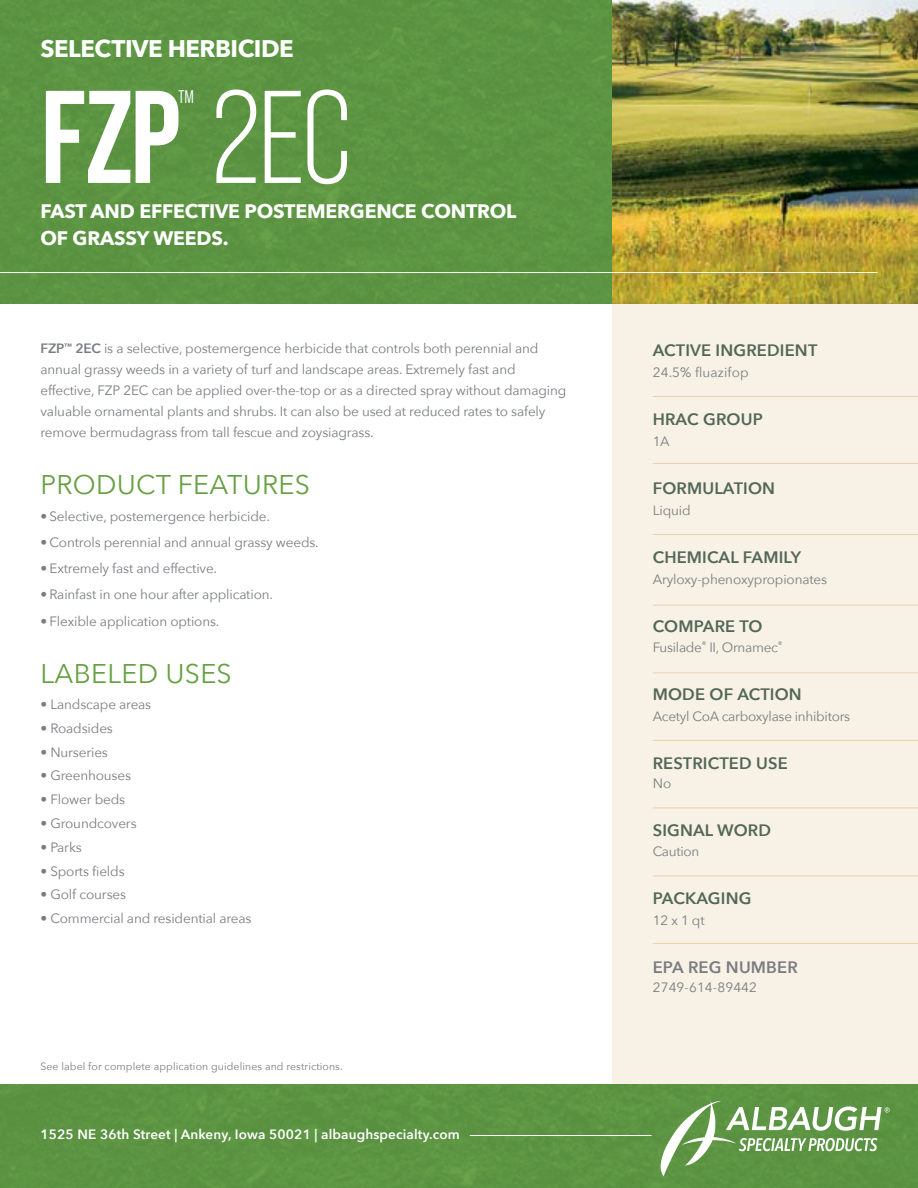
<style>
.page{position:relative;width:918px;height:1188px;background:#fff}
.page>*{position:absolute;margin:0;border:0;box-sizing:border-box;transform-origin:0 0}
.t1{font:700 131.55px "Bebas Neue Pro";color:#fff}
.t2{font:27px "Avenir Next";letter-spacing:.01em;color:#66a042}
.t3{font:700 24px "Avenir Next";letter-spacing:-.02em;color:#fff}
.t4{font:700 19.5px/27px "Avenir Next";letter-spacing:-.01em;color:#fff}
.t5{font:18.3px "Bebas Neue Pro Middle";color:#fff}
.t6{font:600 16.5px "Avenir Next";letter-spacing:.01em;color:#536758}
.t7{font:600 16.5px "Avenir Next";letter-spacing:.01em;color:#7a7c81}
.t8{font:13.5px/21px "Avenir Next";letter-spacing:-.01em;color:#7a7c81}
.t9{font:600 13.5px "Avenir Next";letter-spacing:.01em;color:#fff}
.t10{font:13.5px "Avenir Next";letter-spacing:.01em;color:#7a7c81}
.t11{font:10.5px "Avenir Next";letter-spacing:.01em;color:#7a7c81}
.s1{font-weight:400}
.s2{font-weight:600}
</style>
<div class="page">
<div style="left:0;top:0;width:612px;height:304px;background:#5c9442"></div>
<div style="left:612px;top:300px;width:306px;height:799px;background:#f7f2e5"></div>
<hr style="left:653px;top:396px;width:265px;height:1px;background:#e6d4aa">
<hr style="left:653px;top:463px;width:265px;height:1px;background:#e6d4aa">
<hr style="left:653px;top:534px;width:265px;height:1px;background:#e6d4aa">
<hr style="left:653px;top:808px;width:265px;height:1px;background:#e6d4aa">
<hr style="left:653px;top:943px;width:265px;height:1px;background:#e6d4aa">
<hr style="left:653px;top:605px;width:265px;height:1px;background:#e6d4aa">
<hr style="left:653px;top:673px;width:265px;height:1px;background:#e6d4aa">
<hr style="left:653px;top:740px;width:265px;height:1px;background:#e6d4aa">
<hr style="left:653px;top:876px;width:265px;height:1px;background:#e6d4aa">
<img style="left:612px;top:0;width:306px;height:304px">
<hr style="left:0;top:272px;width:878px;height:1px;background:#f9f8f4">
<div style="left:0;top:1084px;width:918px;height:104px;background:#5c9442"></div>
<svg style="left:661px;top:1101px;width:229px;height:75px"></svg>
<hr style="left:470px;top:1135px;width:182px;height:1px;background:#fff">
<h3 class="t3" style="left:40px;top:28px;width:255px">SELECTIVE HERBICIDE</h3>
<h1 class="t1" style="left:40px;top:62px;width:313px">FZP <span class="s1">2EC</span></h1>
<h3 class="t5" style="left:178px;top:87px;width:17px">TM</h3>
<h3 class="t4" style="left:40px;top:198px;width:478px">FAST AND EFFECTIVE POSTEMERGENCE CONTROL<br>OF GRASSY WEEDS.</h3>
<p class="t8" style="left:40px;top:338px;width:527px"><span class="s2">FZP</span><sup>™</sup> <span class="s2">2EC</span> is a selective, postemergence herbicide that controls both perennial and annual grassy weeds in a variety of turf and landscape areas. Extremely fast and effective, FZP 2EC can be applied over-the-top or as a directed spray without damaging valuable ornamental plants and shrubs. It can also be used at reduced rates to safely remove bermudagrass from tall fescue and zoysiagrass.</p>
<h2 class="t2" style="left:40px;top:462px;width:271px">PRODUCT FEATURES</h2>
<p class="t8" style="left:40px;top:505px;width:231px">• Selective, postemergence herbicide.</p>
<p class="t8" style="left:40px;top:531px;width:280px">• Controls perennial and annual grassy weeds.</p>
<p class="t8" style="left:40px;top:557px;width:178px">• Extremely fast and effective.</p>
<p class="t8" style="left:40px;top:584px;width:234px">• Rainfast in one hour after application.</p>
<p class="t8" style="left:40px;top:610px;width:181px">• Flexible application options.</p>
<h2 class="t2" style="left:40px;top:651px;width:193px">LABELED USES</h2>
<p class="t8" style="left:40px;top:693px;width:112px">• Landscape areas</p>
<p class="t8" style="left:40px;top:717px;width:74px">• Roadsides</p>
<p class="t8" style="left:40px;top:741px;width:69px">• Nurseries</p>
<p class="t8" style="left:40px;top:765px;width:92px">• Greenhouses</p>
<p class="t8" style="left:40px;top:788px;width:86px">• Flower beds</p>
<p class="t8" style="left:40px;top:812px;width:98px">• Groundcovers</p>
<p class="t8" style="left:40px;top:836px;width:43px">• Parks</p>
<p class="t8" style="left:40px;top:860px;width:86px">• Sports fields</p>
<p class="t8" style="left:40px;top:884px;width:87px">• Golf courses</p>
<p class="t8" style="left:40px;top:908px;width:212px">• Commercial and residential areas</p>
<p class="t11" style="left:40px;top:1057px;width:304px">See label for complete application guidelines and restrictions.</p>
<p class="t9" style="left:40px;top:1123px;width:421px">1525 NE 36th Street | Ankeny, Iowa 50021 | albaughspecialty.com</p>
<p class="t6" style="left:653px;top:337px;width:166px">ACTIVE INGREDIENT</p>
<p class="t10" style="left:653px;top:361px;width:97px">24.5% fluazifop</p>
<p class="t6" style="left:653px;top:406px;width:112px">HRAC GROUP</p>
<p class="t8" style="left:653px;top:431px;width:19px">1A</p>
<p class="t6" style="left:653px;top:475px;width:124px">FORMULATION</p>
<p class="t8" style="left:653px;top:500px;width:39px">Liquid</p>
<p class="t6" style="left:653px;top:544px;width:150px">CHEMICAL FAMILY</p>
<p class="t8" style="left:653px;top:569px;width:176px">Aryloxy-phenoxypropionates</p>
<p class="t6" style="left:653px;top:613px;width:111px">COMPARE TO</p>
<p class="t8" style="left:653px;top:636px;width:131px">Fusilade<sup>®</sup> II, Ornamec<sup>®</sup></p>
<p class="t6" style="left:653px;top:680px;width:151px">MODE OF ACTION</p>
<p class="t8" style="left:653px;top:705px;width:199px">Acetyl CoA carboxylase inhibitors</p>
<p class="t6" style="left:653px;top:749px;width:137px">RESTRICTED USE</p>
<p class="t8" style="left:653px;top:773px;width:20px">No</p>
<p class="t6" style="left:653px;top:817px;width:120px">SIGNAL WORD</p>
<p class="t8" style="left:653px;top:840px;width:48px">Caution</p>
<p class="t6" style="left:653px;top:884px;width:100px">PACKAGING</p>
<p class="t8" style="left:653px;top:909px;width:53px">12 x 1 qt</p>
<p class="t7" style="left:653px;top:953px;width:147px">EPA REG NUMBER</p>
<p class="t10" style="left:653px;top:976px;width:106px">2749-614-89442</p>
</div>
